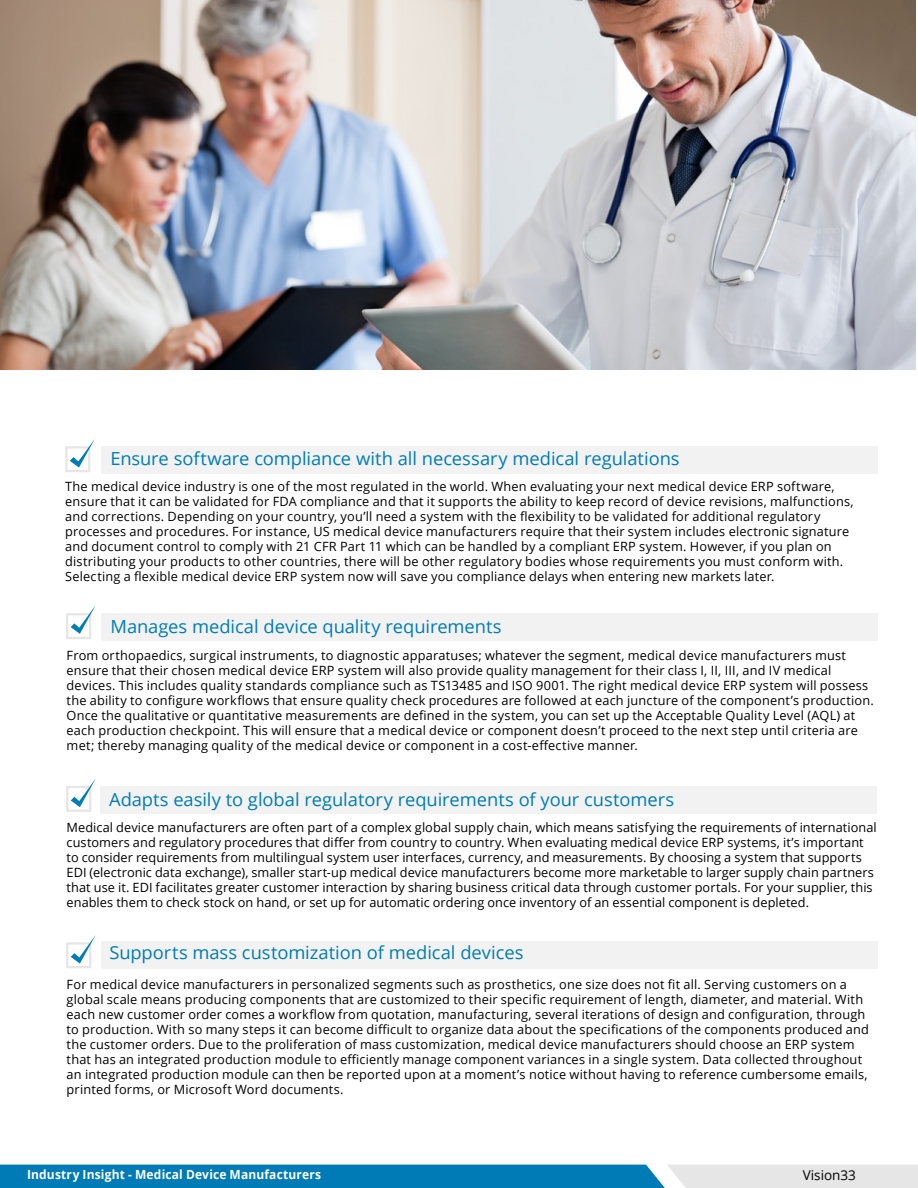
<style>
.page{position:relative;width:918px;height:1188px;background:#fff}
.page>*{position:absolute;margin:0;border:0;box-sizing:border-box;transform-origin:0 0}
.t1{font:18px "Open Sans";letter-spacing:-.005em;color:#007cb6}
.t2{font:13.5px "Open Sans";color:#000}
.t3{font:12.75px/15px "Open Sans";letter-spacing:.01em;color:#000}
.t4{font:700 12.6px "Open Sans";letter-spacing:.015em;color:#fff;scale:.95 1}
</style>
<div class="page">
<svg style="left:0;top:1165px;width:918px;height:23px;background:#429ac3"></svg>
<div style="left:102px;top:446px;width:776px;height:28px;background:#f2f2f2"></div>
<div style="left:102px;top:613px;width:776px;height:28px;background:#f2f2f2"></div>
<div style="left:100px;top:786px;width:776px;height:27px;background:#f2f2f2"></div>
<div style="left:102px;top:942px;width:776px;height:27px;background:#f2f2f2"></div>
<div style="left:65px;top:446px;width:25px;height:26px;border:2px solid #e6e6e6"></div>
<div style="left:66px;top:613px;width:25px;height:26px;border:2px solid #e6e6e6"></div>
<svg style="left:70px;top:439px;width:25px;height:29px"></svg>
<svg style="left:71px;top:605px;width:25px;height:29px"></svg>
<div style="left:66px;top:786px;width:25px;height:26px;border:2px solid #e6e6e6"></div>
<div style="left:66px;top:942px;width:25px;height:26px;border:2px solid #e6e6e6"></div>
<svg style="left:71px;top:779px;width:25px;height:28px"></svg>
<svg style="left:71px;top:935px;width:25px;height:29px"></svg>
<img style="left:0;top:0;width:915px;height:370px">
<h1 class="t1" style="left:110px;top:446px;width:571px">Ensure software compliance with all necessary medical regulations</h1>
<p class="t3" style="left:65px;top:479px;width:790px">The medical device industry is one of the most regulated in the world. When evaluating your next medical device ERP software, ensure that it can be validated for FDA compliance and that it supports the ability to keep record of device revisions, malfunctions, and corrections. Depending on your country, you’ll need a system with the flexibility to be validated for additional regulatory processes and procedures. For instance, US medical device manufacturers require that their system includes electronic signature and document control to comply with 21 CFR Part 11 which can be handled by a compliant ERP system. However, if you plan on distributing your products to other countries, there will be other regulatory bodies whose requirements you must conform with.<br>Selecting a flexible medical device ERP system now will save you compliance delays when entering new markets later.</p>
<h1 class="t1" style="left:111px;top:614px;width:393px">Manages medical device quality requirements</h1>
<p class="t3" style="left:67px;top:647px;width:809px">From orthopaedics, surgical instruments, to diagnostic apparatuses; whatever the segment, medical device manufacturers must ensure that their chosen medical device ERP system will also provide quality management for their class I, II, III, and IV medical devices. This includes quality standards compliance such as TS13485 and ISO 9001. The right medical device ERP system will possess the ability to configure workflows that ensure quality check procedures are followed at each juncture of the component’s production.<br>Once the qualitative or quantitative measurements are defined in the system, you can set up the Acceptable Quality Level (AQL) at each production checkpoint. This will ensure that a medical device or component doesn’t proceed to the next step until criteria are met; thereby managing quality of the medical device or component in a cost-effective manner.</p>
<h1 class="t1" style="left:109px;top:787px;width:567px">Adapts easily to global regulatory requirements of your customers</h1>
<p class="t3" style="left:67px;top:820px;width:812px">Medical device manufacturers are often part of a complex global supply chain, which means satisfying the requirements of international customers and regulatory procedures that differ from country to country. When evaluating medical device ERP systems, it’s important to consider requirements from multilingual system user interfaces, currency, and measurements. By choosing a system that supports EDI (electronic data exchange), smaller start-up medical device manufacturers become more marketable to larger supply chain partners that use it. EDI facilitates greater customer interaction by sharing business critical data through customer portals. For your supplier, this enables them to check stock on hand, or set up for automatic ordering once inventory of an essential component is depleted.</p>
<h1 class="t1" style="left:109px;top:940px;width:416px">Supports mass customization of medical devices</h1>
<p class="t3" style="left:67px;top:977px;width:804px">For medical device manufacturers in personalized segments such as prosthetics, one size does not fit all. Serving customers on a global scale means producing components that are customized to their specific requirement of length, diameter, and material. With each new customer order comes a workflow from quotation, manufacturing, several iterations of design and configuration, through to production. With so many steps it can become difficult to organize data about the specifications of the components produced and the customer orders. Due to the proliferation of mass customization, medical device manufacturers should choose an ERP system that has an integrated production module to efficiently manage component variances in a single system. Data collected throughout an integrated production module can then be reported upon at a moment’s notice without having to reference cumbersome emails, printed forms, or Microsoft Word documents.</p>
<p class="t4" style="left:27px;top:1166px;width:311px">Industry Insight - Medical Device Manufacturers</p>
<p class="t2" style="left:803px;top:1166px;width:55px">Vision33</p>
</div>
